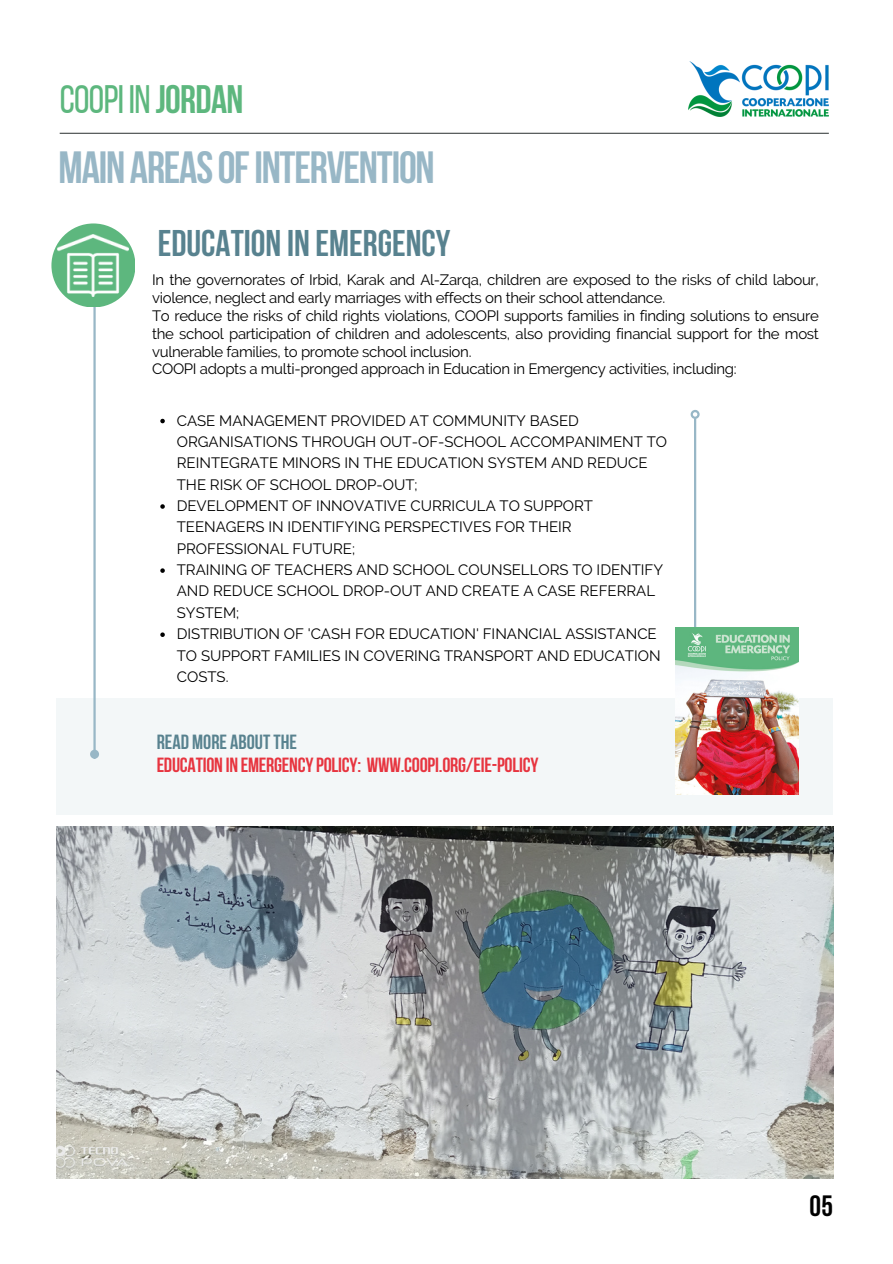
<style>
.page{position:relative;width:893px;height:1264px;background:#fff}
.page>*{position:absolute;margin:0;border:0;box-sizing:border-box;transform-origin:0 0}
.t1{font:700 45px "Bebas Neue";letter-spacing:-.025em;color:#98b7c6}
.t2{font:39.6px "Bebas Neue";letter-spacing:-.015em;color:#5db77e}
.t3{font:700 37.05px "Bebas Neue";color:#58828f}
.t4{font:700 29.25px "Bebas Neue";color:#000}
.t5{font:700 20.4px "Bebas Neue";letter-spacing:-.01em;color:#e7343f}
.t6{font:700 20.4px "Bebas Neue";color:#58828f}
.t7{font:15px/21.3px "Raleway";color:#000}
.t8{font:15px/18px "Raleway";letter-spacing:-.02em;color:#000}
.s1{font-weight:700}
</style>
<div class="page">
<div style="left:56px;top:698px;width:777px;height:116px;background:#f3f7f8"></div>
<hr style="left:93px;top:305px;width:3px;height:445px;background:#98b7c6">
<div style="left:91px;top:750px;width:7px;height:7px;background:#98b7c6;border-radius:50%"></div>
<div style="left:90px;top:749px;width:9px;height:9px;border:2px solid #98b7c6;border-radius:50%"></div>
<div style="left:51px;top:223px;width:84px;height:84px;background:#5db77e;border-radius:50%"></div>
<hr style="left:56px;top:1177px;width:777px;height:1px;background:#414747">
<img style="left:688px;top:62px;width:140px;height:55px">
<hr style="left:60px;top:133px;width:768px;height:1px;background:#414747">
<hr style="left:694px;top:418px;width:2px;height:301px;background:#98b7c6">
<div style="left:690px;top:410px;width:9px;height:9px;border:2px solid #98b7c6;border-radius:50%"></div>
<img style="left:58px;top:235px;width:71px;height:61px">
<svg style="left:160px;top:419px;width:5px;height:4px"></svg>
<svg style="left:160px;top:504px;width:5px;height:5px"></svg>
<svg style="left:160px;top:568px;width:5px;height:5px"></svg>
<svg style="left:160px;top:632px;width:5px;height:5px"></svg>
<img style="left:675px;top:628px;width:123px;height:166px">
<img style="left:56px;top:826px;width:777px;height:351px">
<p class="t2" style="left:60px;top:83px;width:185px">COOPI IN <span class="s1">JORDAN</span></p>
<p class="t1" style="left:59px;top:150px;width:377px">MAINAREASOFINTERVENTION</p>
<p class="t3" style="left:158px;top:228px;width:294px">EDUCATION IN EMERGENCY</p>
<p class="t8" style="left:152px;top:270px;width:668px">In the governorates of Irbid, Karak and Al-Zarqa, children are exposed to the risks of child labour, violence, neglect and early marriages with effects on their school attendance.</p>
<p class="t7" style="left:152px;top:306px;width:668px;line-height:18px;text-align:justify">To reduce the risks of child rights violations, COOPI supports families in finding solutions to ensure the school participation of children and adolescents, also providing financial support for the most vulnerable families, to promote school inclusion.</p>
<p class="t8" style="left:152px;top:360px;width:586px">COOPI adopts a multi-pronged approach in Education in Emergency activities, including:</p>
<p class="t7" style="left:177px;top:409px;width:491px">CASE MANAGEMENT PROVIDED AT COMMUNITY BASED ORGANISATIONS THROUGH OUT-OF-SCHOOL ACCOMPANIMENT TO REINTEGRATE MINORS IN THE EDUCATION SYSTEM AND REDUCE THE RISK OF SCHOOL DROP-OUT;</p>
<p class="t7" style="left:177px;top:495px;width:418px">DEVELOPMENT OF INNOVATIVE CURRICULA TO SUPPORT<br>TEENAGERS IN IDENTIFYING PERSPECTIVES FOR THEIR<br>PROFESSIONAL FUTURE;</p>
<p class="t7" style="left:177px;top:559px;width:488px">TRAINING OF TEACHERS AND SCHOOL COUNSELLORS TO IDENTIFY<br>AND REDUCE SCHOOL DROP-OUT AND CREATE A CASE REFERRAL<br>SYSTEM;</p>
<p class="t7" style="left:177px;top:623px;width:485px">DISTRIBUTION OF 'CASH FOR EDUCATION' FINANCIAL ASSISTANCE<br>TO SUPPORT FAMILIES IN COVERING TRANSPORT AND EDUCATION<br>COSTS.</p>
<p class="t6" style="left:157px;top:733px;width:142px">READ MORE ABOUTTHE</p>
<p class="t5" style="left:157px;top:757px;width:383px">EDUCATION IN EMERGENCYPOLICY: WWW.COOPI.ORG/EIE-POLICY</p>
<p class="t4" style="left:809px;top:1193px;width:25px">05</p>
</div>
